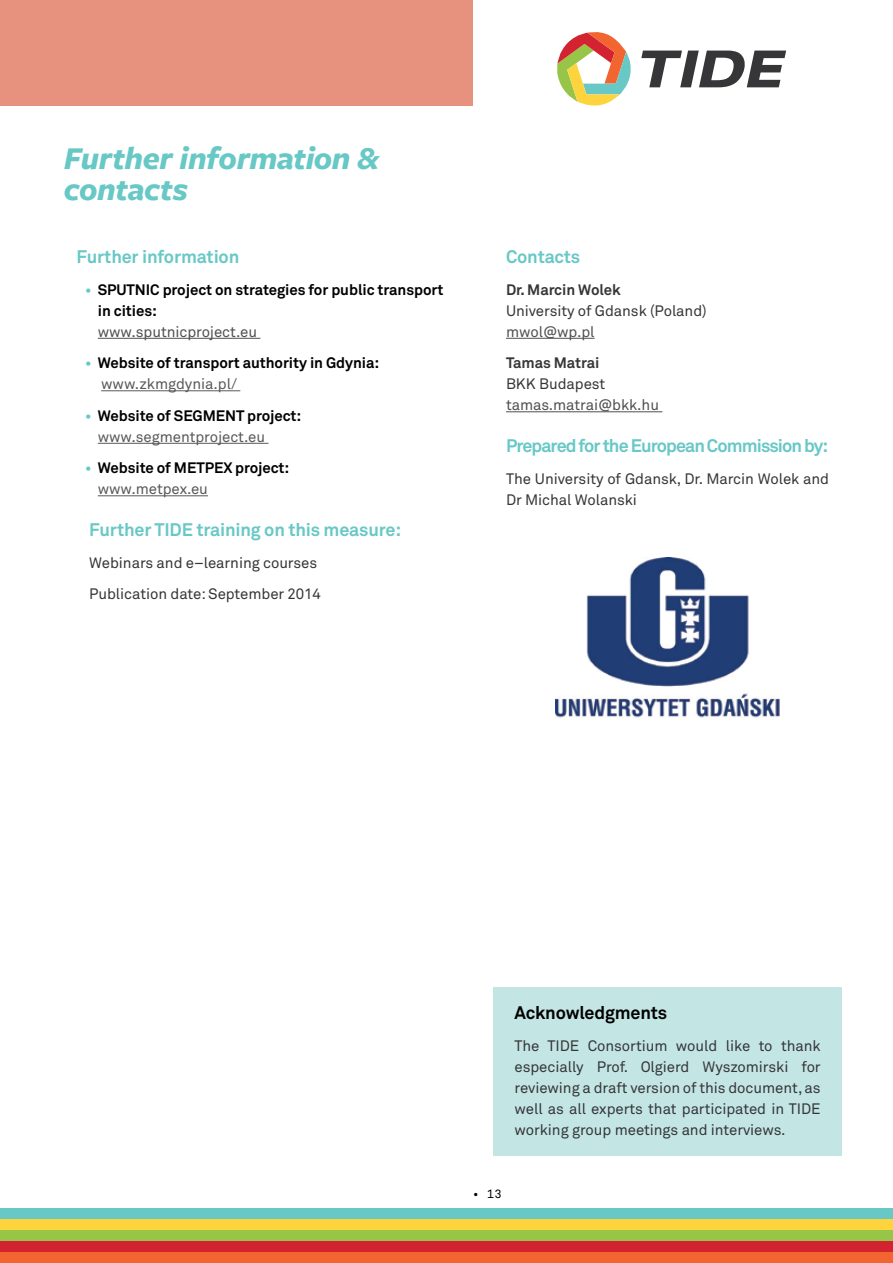
<style>
.page{position:relative;width:893px;height:1263px;background:#fff}
.page>*{position:absolute;margin:0;border:0;box-sizing:border-box;transform-origin:0 0}
.t1{font:italic 700 33px/31.5px "Freight Sans Pro";letter-spacing:-.01em;color:#68c8c6}
.t2{font:700 18px "Akkurat Pro";letter-spacing:-.01em;color:#68c8c6}
.t3{font:700 18px "Akkurat Pro";letter-spacing:-.05em;color:#68c8c6}
.t4{font:700 18px "Akkurat Pro";letter-spacing:-.01em;color:#000}
.t5{font:15px/21px "Akkurat Pro";letter-spacing:-.005em;color:#363638}
.t6{font:700 15px/21px "Akkurat Pro";letter-spacing:-.005em;color:#000}
.t7{font:15px "Akkurat Pro";letter-spacing:-.005em;color:#524f50}
.t8{font:700 15px "Akkurat Pro";letter-spacing:-.005em;color:#363638}
.t9{font:12px "Akkurat Mono";color:#000}
.s1{color:#68c8c6}
.s2{font-weight:400;color:#58595b}
</style>
<div class="page">
<svg style="left:641px;top:51px;width:145px;height:36px"></svg>
<svg style="left:557px;top:32px;width:74px;height:74px"></svg>
<div style="left:0;top:1252px;width:893px;height:11px;background:#f26531"></div>
<div style="left:0;top:1241px;width:893px;height:11px;background:#d32330"></div>
<div style="left:0;top:1230px;width:893px;height:11px;background:#97c547"></div>
<div style="left:0;top:1219px;width:893px;height:11px;background:#fed43e"></div>
<div style="left:0;top:1208px;width:893px;height:11px;background:#68c8c6"></div>
<div style="left:0;top:0;width:472px;height:106px;background:#e6927f"></div>
<hr style="left:98px;top:338px;width:162px;height:1px;background:#524f50">
<hr style="left:101px;top:390px;width:139px;height:1px;background:#58595b">
<hr style="left:98px;top:443px;width:170px;height:1px;background:#58595b">
<hr style="left:98px;top:495px;width:110px;height:1px;background:#58595b">
<hr style="left:506px;top:338px;width:89px;height:1px;background:#524f50">
<hr style="left:506px;top:411px;width:156px;height:1px;background:#524f50">
<div style="left:493px;top:988px;width:349px;height:168px;background:#c3e6e5"></div>
<img style="left:555px;top:557px;width:225px;height:161px">
<h1 class="t1" style="left:64px;top:141px;width:317px">Further information &amp; contacts</h1>
<p class="t2" style="left:77px;top:246px;width:164px">Further information</p>
<p class="t6" style="left:98px;top:279px;width:347px;text-indent:-13px"><span class="s1">•</span> SPUTNIC project on strategies for public transport in cities:</p>
<p class="t7" style="left:98px;top:323px;width:161px">www.sputnicproject.eu</p>
<p class="t6" style="left:101px;top:352px;width:280px;text-indent:-16px"><span class="s1">•</span> Website of transport authority in Gdynia: <span class="s2">www.zkmgdynia.pl/</span></p>
<p class="t6" style="left:98px;top:405px;width:205px;text-indent:-13px"><span class="s1">•</span> Website of SEGMENT project: <span class="s2">www.segmentproject.eu</span></p>
<p class="t6" style="left:98px;top:457px;width:193px;text-indent:-13px"><span class="s1">•</span> Website of METPEX project: <span class="s2">www.metpex.eu</span></p>
<p class="t2" style="left:89px;top:519px;width:313px">Further TIDE training on this measure:</p>
<p class="t5" style="left:89px;top:547px;width:233px;line-height:31.5px">Webinars and e–learning courses<br>Publication date: September 2014</p>
<p class="t2" style="left:506px;top:246px;width:76px">Contacts</p>
<p class="t8" style="left:506px;top:280px;width:116px">Dr. Marcin Wolek</p>
<p class="t5" style="left:506px;top:300px;width:202px">University of Gdansk (Poland)</p>
<p class="t7" style="left:506px;top:323px;width:90px">mwol@wp.pl</p>
<p class="t8" style="left:506px;top:353px;width:95px">Tamas Matrai</p>
<p class="t5" style="left:506px;top:374px;width:101px">BKK Budapest</p>
<p class="t7" style="left:506px;top:396px;width:155px">tamas.matrai@bkk.hu</p>
<p class="t3" style="left:506px;top:435px;width:324px">Prepared for the European Commission by:</p>
<p class="t5" style="left:506px;top:468px;width:325px">The University of Gdansk, Dr. Marcin Wolek and<br>Dr Michal Wolanski</p>
<p class="t4" style="left:514px;top:1002px;width:154px">Acknowledgments</p>
<p class="t5" style="left:514px;top:1035px;width:308px;text-align:justify">The TIDE Consortium would like to thank especially Prof. Olgierd Wyszomirski for reviewing a draft version of this document, as well as all experts that participated in TIDE working group meetings and interviews.</p>
<p class="t9" style="left:472px;top:1186px;width:31px">• 13</p>
</div>
